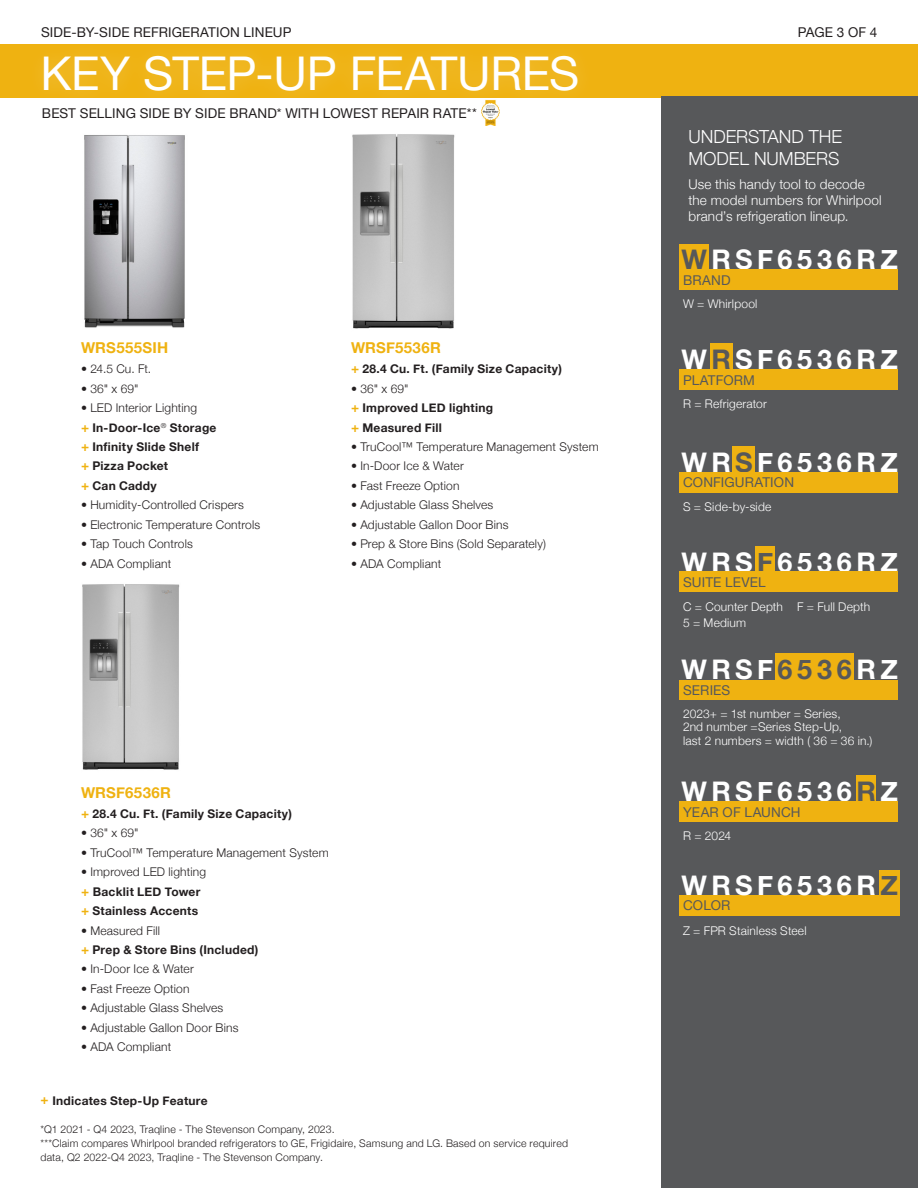
<style>
.page{position:relative;width:918px;height:1188px;background:#fff}
.page>*{position:absolute;margin:0;border:0;box-sizing:border-box;transform-origin:0 0}
.Page_header_White{font:46.5px "Helvetica Neue";letter-spacing:-.01em;color:#fff}
.Model__s{font:700 27px "Helvetica Neue";letter-spacing:.165em;color:#fff}
.Subheader_white_12pt{font:300 18px/21.6px "Helvetica Neue";letter-spacing:-.005em;color:#fff}
.Subhead_gold_10pt{font:700 15px "Helvetica Neue";letter-spacing:.02em;color:#efb211}
.Resources{font:13.5px "Helvetica Neue";letter-spacing:.01em;color:#231f20}
.Body_copy_white_9pt{font:300 13.5px/16.2px "Helvetica Neue";letter-spacing:.01em;color:#fff}
.subhead_wp_grey_9pt{font:13.5px "Helvetica Neue";letter-spacing:.01em;color:#57585a}
.bullets_black_8pt{font:300 12px "Helvetica Neue";letter-spacing:.015em;color:#231f20}
.body_copy_white_8pt{font:300 12px/13.5px "Helvetica Neue";letter-spacing:.015em;color:#fff}
.bullets_black_8pt-2{font:700 12px "Helvetica Neue";letter-spacing:.02em;color:#231f20}
.Step_up_bullet_Bold{font:700 12px "Helvetica Neue";letter-spacing:.02em;color:#231f20}
.Disclaimer_black_8pt{font:700 12px "Helvetica Neue";letter-spacing:.025em;color:#231f20}
.Disclaimer_black_8pt-2{font:300 10.5px/14.4px "Helvetica Neue";letter-spacing:.02em;color:#231f20}
.s1{font-size:13.5px;color:#efb211}
.s2{color:#57585a}
</style>
<div class="page">
<div style="left:0;top:44px;width:918px;height:54px;background:#efb211"></div>
<div style="left:28px;top:40px;width:567px;height:68px;background:#fff;opacity:.2"></div>
<img style="left:352px;top:134px;width:103px;height:195px">
<div style="left:662px;top:96px;width:256px;height:1092px;background:#57585a"></div>
<img style="left:84px;top:135px;width:101px;height:193px">
<div style="left:679px;top:244px;width:30px;height:27px;background:#efb211"></div>
<div style="left:679px;top:269px;width:218px;height:21px;background:#efb211"></div>
<div style="left:775px;top:653px;width:79px;height:27px;background:#efb211"></div>
<div style="left:679px;top:680px;width:218px;height:20px;background:#efb211"></div>
<div style="left:856px;top:775px;width:20px;height:27px;background:#efb211"></div>
<div style="left:679px;top:801px;width:218px;height:21px;background:#efb211"></div>
<div style="left:710px;top:343px;width:23px;height:27px;background:#efb211"></div>
<div style="left:679px;top:369px;width:218px;height:21px;background:#efb211"></div>
<div style="left:755px;top:546px;width:19px;height:27px;background:#efb211"></div>
<div style="left:679px;top:572px;width:218px;height:20px;background:#efb211"></div>
<div style="left:733px;top:446px;width:22px;height:26px;background:#efb211"></div>
<div style="left:679px;top:472px;width:218px;height:20px;background:#efb211"></div>
<img style="left:82px;top:584px;width:98px;height:186px">
<div style="left:879px;top:870px;width:20px;height:27px;background:#efb211"></div>
<div style="left:679px;top:895px;width:220px;height:20px;background:#efb211"></div>
<img style="left:481px;top:100px;width:19px;height:26px">
<p class="Resources" style="left:41px;top:22px;width:252px">SIDE-BY-SIDE REFRIGERATION LINEUP</p>
<p class="Page_header_White" style="left:40px;top:40px;width:540px">KEY STEP-UP FEATURES</p>
<p class="Resources" style="left:42px;top:103px;width:436px">BEST SELLING SIDE BY SIDE BRAND* WITH LOWEST REPAIR RATE**</p>
<p class="Subhead_gold_10pt" style="left:81px;top:336px;width:89px">WRS555SIH</p>
<p class="bullets_black_8pt" style="left:81px;top:359px;width:72px">• 24.5 Cu. Ft.</p>
<p class="bullets_black_8pt" style="left:81px;top:379px;width:59px">• 36" x 69"</p>
<p class="bullets_black_8pt" style="left:81px;top:398px;width:118px">• LED Interior Lighting</p>
<p class="Step_up_bullet_Bold" style="left:81px;top:418px;width:137px"><span class="s1">+</span> In-Door-Ice<sup>®</sup> Storage</p>
<p class="Step_up_bullet_Bold" style="left:81px;top:437px;width:120px"><span class="s1">+</span> Infinity Slide Shelf</p>
<p class="Step_up_bullet_Bold" style="left:81px;top:457px;width:89px"><span class="s1">+</span> Pizza Pocket</p>
<p class="Step_up_bullet_Bold" style="left:81px;top:476px;width:77px"><span class="s1">+</span> Can Caddy</p>
<p class="bullets_black_8pt" style="left:81px;top:495px;width:165px">• Humidity-Controlled Crispers</p>
<p class="bullets_black_8pt" style="left:81px;top:515px;width:181px">• Electronic Temperature Controls</p>
<p class="bullets_black_8pt" style="left:81px;top:534px;width:113px">• Tap Touch Controls</p>
<p class="bullets_black_8pt" style="left:81px;top:554px;width:92px">• ADA Compliant</p>
<p class="Subhead_gold_10pt" style="left:351px;top:336px;width:91px">WRSF5536R</p>
<p class="bullets_black_8pt-2" style="left:351px;top:360px;width:212px"><span class="s1">+</span> 28.4 Cu. Ft. (Family Size Capacity)</p>
<p class="bullets_black_8pt" style="left:351px;top:379px;width:59px">• 36" x 69"</p>
<p class="bullets_black_8pt-2" style="left:351px;top:398px;width:144px"><span class="s1">+</span> Improved LED lighting</p>
<p class="bullets_black_8pt-2" style="left:351px;top:418px;width:92px"><span class="s1">+</span> Measured Fill</p>
<p class="bullets_black_8pt" style="left:351px;top:437px;width:249px">• TruCool™ Temperature Management System</p>
<p class="bullets_black_8pt" style="left:351px;top:456px;width:114px">• In-Door Ice &amp; Water</p>
<p class="bullets_black_8pt" style="left:351px;top:476px;width:110px">• Fast Freeze Option</p>
<p class="bullets_black_8pt" style="left:351px;top:495px;width:144px">• Adjustable Glass Shelves</p>
<p class="bullets_black_8pt" style="left:351px;top:515px;width:159px">• Adjustable Gallon Door Bins</p>
<p class="bullets_black_8pt" style="left:351px;top:534px;width:196px">• Prep &amp; Store Bins (Sold Separately)</p>
<p class="bullets_black_8pt" style="left:351px;top:554px;width:92px">• ADA Compliant</p>
<p class="Subhead_gold_10pt" style="left:81px;top:781px;width:91px">WRSF6536R</p>
<p class="bullets_black_8pt-2" style="left:81px;top:804px;width:212px"><span class="s1">+</span> 28.4 Cu. Ft. (Family Size Capacity)</p>
<p class="bullets_black_8pt" style="left:81px;top:823px;width:59px">• 36" x 69"</p>
<p class="bullets_black_8pt" style="left:81px;top:843px;width:249px">• TruCool™ Temperature Management System</p>
<p class="bullets_black_8pt" style="left:81px;top:862px;width:127px">• Improved LED lighting</p>
<p class="bullets_black_8pt-2" style="left:81px;top:882px;width:121px"><span class="s1">+</span> Backlit LED Tower</p>
<p class="bullets_black_8pt-2" style="left:81px;top:901px;width:119px"><span class="s1">+</span> Stainless Accents</p>
<p class="bullets_black_8pt" style="left:81px;top:921px;width:81px">• Measured Fill</p>
<p class="bullets_black_8pt-2" style="left:81px;top:940px;width:179px"><span class="s1">+</span> Prep &amp; Store Bins (Included)</p>
<p class="bullets_black_8pt" style="left:81px;top:959px;width:114px">• In-Door Ice &amp; Water</p>
<p class="bullets_black_8pt" style="left:81px;top:979px;width:110px">• Fast Freeze Option</p>
<p class="bullets_black_8pt" style="left:81px;top:998px;width:144px">• Adjustable Glass Shelves</p>
<p class="bullets_black_8pt" style="left:81px;top:1018px;width:159px">• Adjustable Gallon Door Bins</p>
<p class="bullets_black_8pt" style="left:81px;top:1037px;width:92px">• ADA Compliant</p>
<p class="Disclaimer_black_8pt" style="left:40px;top:1092px;width:169px"><span class="s1">+</span> Indicates Step-Up Feature</p>
<p class="Disclaimer_black_8pt-2" style="left:40px;top:1121px;width:296px">*Q1 2021 - Q4 2023, Traqline - The Stevenson Company, 2023.</p>
<p class="Disclaimer_black_8pt-2" style="left:40px;top:1135px;width:529px">***Claim compares Whirlpool branded refrigerators to GE, Frigidaire, Samsung and LG. Based on service required data, Q2 2022-Q4 2023, Traqline - The Stevenson Company.</p>
<p class="Resources" style="left:798px;top:22px;width:81px">PAGE 3 OF 4</p>
<p class="Subheader_white_12pt" style="left:688px;top:125px;width:155px">UNDERSTAND THE<br>MODEL NUMBERS</p>
<p class="Body_copy_white_9pt" style="left:688px;top:175px;width:195px">Use this handy tool to decode the model numbers for Whirlpool brand’s refrigeration lineup.</p>
<p class="Model__s" style="left:682px;top:239px;width:218px"><span class="s2">W</span>RSF6536RZ</p>
<p class="subhead_wp_grey_9pt" style="left:683px;top:270px;width:49px">BRAND</p>
<p class="body_copy_white_8pt" style="left:683px;top:296px;width:76px">W = Whirlpool</p>
<p class="Model__s" style="left:682px;top:338px;width:218px">W<span class="s2">R</span>SF6536RZ</p>
<p class="subhead_wp_grey_9pt" style="left:683px;top:371px;width:73px">PLATFORM</p>
<p class="body_copy_white_8pt" style="left:683px;top:396px;width:85px">R = Refrigerator</p>
<p class="Model__s" style="left:682px;top:441px;width:218px">WR<span class="s2">S</span>F6536RZ</p>
<p class="subhead_wp_grey_9pt" style="left:683px;top:473px;width:113px">CONFIGURATION</p>
<p class="body_copy_white_8pt" style="left:683px;top:499px;width:90px">S = Side-by-side</p>
<p class="Model__s" style="left:682px;top:541px;width:218px">WRS<span class="s2">F</span>6536RZ</p>
<p class="subhead_wp_grey_9pt" style="left:683px;top:572px;width:84px">SUITE LEVEL</p>
<p class="body_copy_white_8pt" style="left:683px;top:599px;width:101px">C = Counter Depth</p>
<p class="body_copy_white_8pt" style="left:683px;top:615px;width:65px">5 = Medium</p>
<p class="body_copy_white_8pt" style="left:797px;top:599px;width:75px">F = Full Depth</p>
<p class="Model__s" style="left:682px;top:649px;width:218px">WRSF<span class="s2">6536</span>RZ</p>
<p class="subhead_wp_grey_9pt" style="left:683px;top:680px;width:49px">SERIES</p>
<p class="body_copy_white_8pt" style="left:683px;top:706px;width:191px">2023+ = 1st number = Series,<br>2nd number =Series Step-Up,<br>last 2 numbers = width ( 36 = 36 in.)</p>
<p class="Model__s" style="left:682px;top:771px;width:218px">WRSF6536<span class="s2">R</span>Z</p>
<p class="subhead_wp_grey_9pt" style="left:683px;top:802px;width:119px">YEAR OF LAUNCH</p>
<p class="body_copy_white_8pt" style="left:683px;top:828px;width:50px">R = 2024</p>
<p class="Model__s" style="left:682px;top:864px;width:218px">WRSF6536R<span class="s2">Z</span></p>
<p class="subhead_wp_grey_9pt" style="left:683px;top:896px;width:49px">COLOR</p>
<p class="body_copy_white_8pt" style="left:683px;top:923px;width:125px">Z = FPR Stainless Steel</p>
</div>
